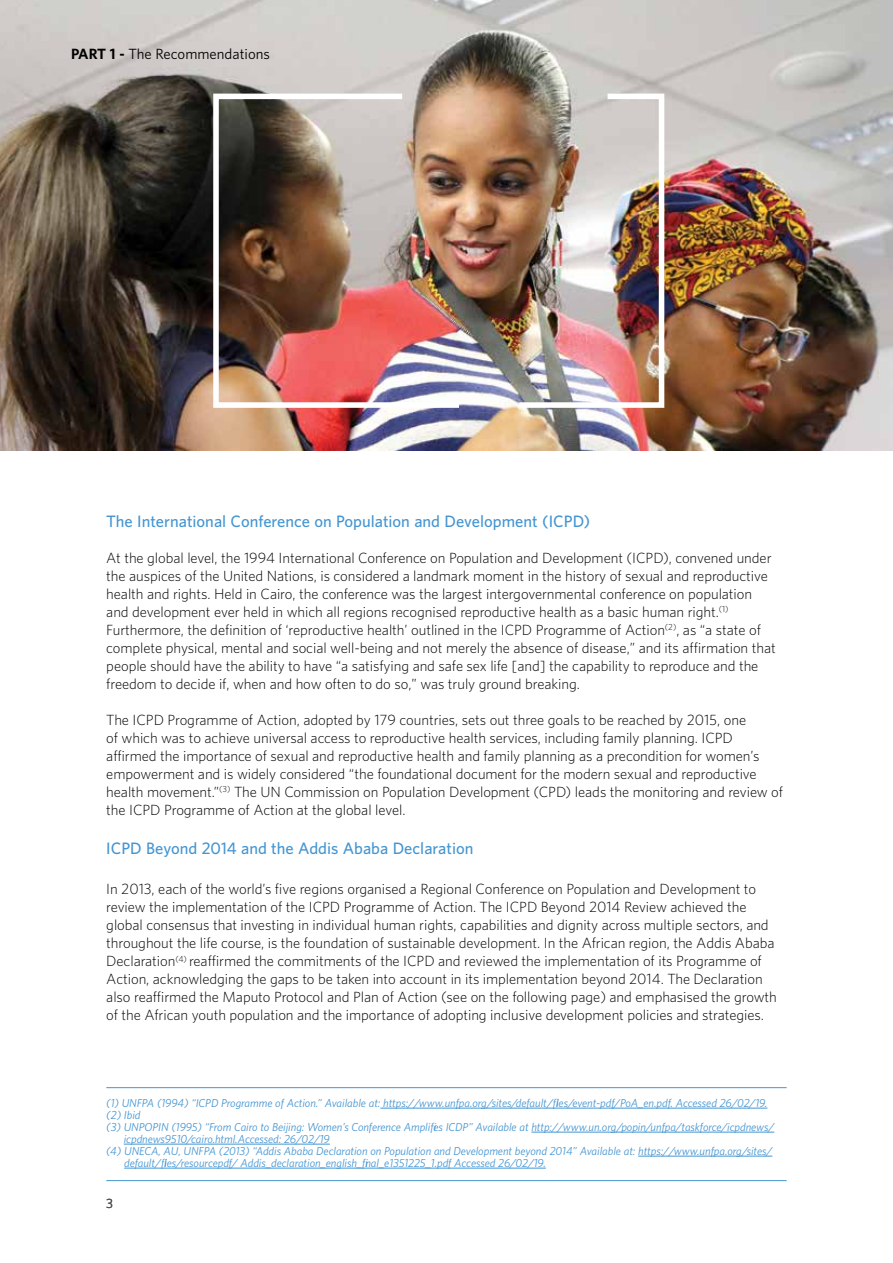
<style>
.page{position:relative;width:893px;height:1263px;background:#fff}
.page>*{position:absolute;margin:0;border:0;box-sizing:border-box;transform-origin:0 0}
.t1{font:600 15px "UNFPA";color:#4495d1}
.t2{font:300 13.5px/18px "UNFPA";letter-spacing:-.005em;color:#000}
.t3{font:13.5px "UNFPA Text";color:#000}
.t4{font:12px "UNFPA Text";color:#000}
.t5{font:italic 10.5px "UNFPA Text";letter-spacing:-.005em;color:#4495d1}
.s1{font-family:"UNFPA";font-weight:700}
</style>
<div class="page">
<img style="left:0;top:0;width:893px;height:451px">
<hr style="left:380px;top:1108px;width:387px;height:1px;background:#4495d1">
<hr style="left:531px;top:1132px;width:243px;height:1px;background:#4495d1">
<hr style="left:124px;top:1144px;width:206px;height:1px;background:#4495d1">
<hr style="left:638px;top:1156px;width:134px;height:1px;background:#4495d1">
<hr style="left:124px;top:1168px;width:422px;height:1px;background:#4495d1">
<hr style="left:106px;top:1087px;width:681px;height:1px;background:#4495d1">
<hr style="left:106px;top:1180px;width:681px;height:1px;background:#4495d1">
<img style="left:210px;top:91px;width:255px;height:320px">
<img style="left:514px;top:91px;width:153px;height:320px">
<p class="t3" style="left:71px;top:46px;width:200px"><span class="s1">PART 1 -</span> The Recommendations</p>
<p class="t1" style="left:106px;top:511px;width:485px">The International Conference on Population and Development (ICPD)</p>
<p class="t2" style="left:106px;top:548px;width:671px">At the global level, the 1994 International Conference on Population and Development (ICPD), convened under the auspices of the United Nations, is considered a landmark moment in the history of sexual and reproductive health and rights. Held in Cairo, the conference was the largest intergovernmental conference on population and development ever held in which all regions recognised reproductive health as a basic human right.<sup>(1)<br></sup>Furthermore, the definition of ‘reproductive health’ outlined in the ICPD Programme of Action<sup>(2)</sup>, as “a state of complete physical, mental and social well-being and not merely the absence of disease,” and its affirmation that people should have the ability to have “a satisfying and safe sex life [and] the capability to reproduce and the freedom to decide if, when and how often to do so,” was truly ground breaking.</p>
<p class="t2" style="left:106px;top:710px;width:678px">The ICPD Programme of Action, adopted by 179 countries, sets out three goals to be reached by 2015, one<br>of which was to achieve universal access to reproductive health services, including family planning. ICPD affirmed the importance of sexual and reproductive health and family planning as a precondition for women’s empowerment and is widely considered “the foundational document for the modern sexual and reproductive health movement.”<sup>(3)</sup> The UN Commission on Population Development (CPD) leads the monitoring and review of the ICPD Programme of Action at the global level.</p>
<p class="t1" style="left:106px;top:839px;width:369px">ICPD Beyond 2014 and the Addis Ababa Declaration</p>
<p class="t2" style="left:106px;top:879px;width:672px">In 2013, each of the world’s five regions organised a Regional Conference on Population and Development to review the implementation of the ICPD Programme of Action. The ICPD Beyond 2014 Review achieved the global consensus that investing in individual human rights, capabilities and dignity across multiple sectors, and throughout the life course, is the foundation of sustainable development. In the African region, the Addis Ababa Declaration<sup>(4)</sup> reaffirmed the commitments of the ICPD and reviewed the implementation of its Programme of Action, acknowledging the gaps to be taken into account in its implementation beyond 2014. The Declaration also reaffirmed the Maputo Protocol and Plan of Action (see on the following page) and emphasised the growth of the African youth population and the importance of adopting inclusive development policies and strategies.</p>
<p class="t5" style="left:106px;top:1096px;width:663px">(1) UNFPA (1994) “ICPD Programme of Action.” Available at: https://www.unfpa.org/sites/default/files/event-pdf/PoA_en.pdf. Accessed 26/02/19.</p>
<p class="t5" style="left:106px;top:1108px;width:36px">(2) Ibid</p>
<p class="t5" style="left:106px;top:1120px;width:669px">(3) UNPOPIN (1995) “From Cairo to Beijing: Women’s Conference Amplifies ICDP” Available at http://www.un.org/popin/unfpa/taskforce/icpdnews/</p>
<p class="t5" style="left:124px;top:1132px;width:208px">icpdnews9510/cairo.html.Accessed: 26/02/19</p>
<p class="t5" style="left:106px;top:1144px;width:668px">(4) UNECA, AU, UNFPA (2013) “Addis Ababa Declaration on Population and Development beyond 2014” Available at: https://www.unfpa.org/sites/</p>
<p class="t5" style="left:124px;top:1156px;width:423px">default/files/resourcepdf/ Addis_declaration_english_final_e1351225_1.pdf Accessed 26/02/19.</p>
<p class="t4" style="left:106px;top:1196px;width:8px">3</p>
</div>
